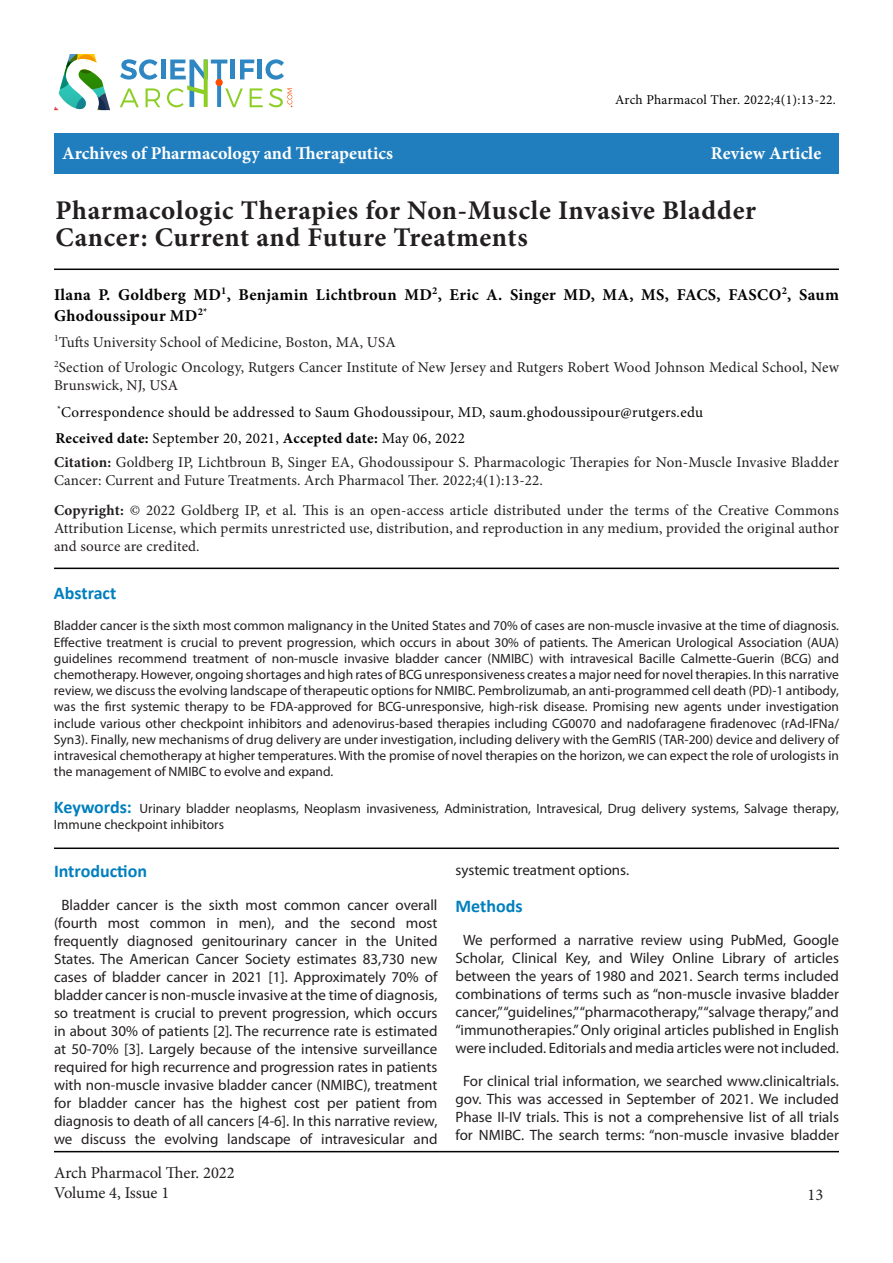
<style>
.page{position:relative;width:893px;height:1263px;background:#fff}
.page>*{position:absolute;margin:0;border:0;box-sizing:border-box;transform-origin:0 0}
.t1{font:700 27px/27px "Minion Pro";letter-spacing:.025em;color:#231f20}
.t2{font:700 18px "Minion Pro";color:#fff}
.t3{font:700 18px "Calibri";color:#007fbe}
.t4{font:700 16.5px/21.6px "Minion Pro";letter-spacing:.02em;color:#040503}
.t5{font:16.5px/19.8px "Minion Pro";letter-spacing:-.005em;color:#231f20}
.t6{font:15px/18px "Myriad Pro";color:#231f20;text-align:center}
.t7{font:15px/18px "Minion Pro";letter-spacing:.01em;color:#231f20}
.t8{font:15px "Minion Pro";letter-spacing:.02em;color:#040503}
.t9{font:13.5px/16.2px "Myriad Pro";color:#231f20;text-align:justify}
.t10{font:13.5px "Minion Pro";letter-spacing:.02em;color:#040503}
.s1{font-weight:700}
.s2{color:#040503}
.s3{font-family:"Calibri";font-weight:700;font-size:18px;color:#007fbe}
</style>
<div class="page">
<div style="left:54px;top:134px;width:785px;height:40px;background:#217ebe"></div>
<svg style="left:120px;top:59px;width:38px;height:21px"></svg>
<hr style="left:161px;top:60px;width:4px;height:19px;background:#2e86c2">
<svg style="left:120px;top:88px;width:19px;height:19px"></svg>
<svg style="left:146px;top:88px;width:14px;height:19px"></svg>
<svg style="left:167px;top:59px;width:125px;height:48px"></svg>
<svg style="left:54px;top:54px;width:56px;height:56px"></svg>
<hr style="left:54px;top:269px;width:785px;height:1px;background:#040503">
<hr style="left:54px;top:568px;width:785px;height:1px;background:#040503">
<hr style="left:54px;top:1151px;width:785px;height:1px;background:#040503">
<hr style="left:54px;top:847px;width:785px;height:2px;background:#040503">
<p class="t10" style="left:615px;top:90px;width:222px">Arch Pharmacol Ther. 2022;4(1):13-22.</p>
<p class="t2" style="left:62px;top:141px;width:332px">Archives of Pharmacology and Therapeutics</p>
<p class="t2" style="left:711px;top:141px;width:112px">Review Article</p>
<p class="t1" style="left:56px;top:197px;width:702px">Pharmacologic Therapies for Non-Muscle Invasive Bladder<br>Cancer: Current and Future Treatments</p>
<p class="t4" style="left:54px;top:283px;width:786px">Ilana P. Goldberg MD<sup>1</sup>, Benjamin Lichtbroun MD<sup>2</sup>, Eric A. Singer MD, MA, MS, FACS, FASCO<sup>2</sup>, Saum<br>Ghodoussipour MD<sup>2*</sup></p>
<p class="t7" style="left:54px;top:333px;width:343px"><sup>1</sup>Tufts University School of Medicine, Boston, MA, USA</p>
<p class="t7" style="left:54px;top:358px;width:786px"><sup>2</sup>Section of Urologic Oncology, Rutgers Cancer Institute of New Jersey and Rutgers Robert Wood Johnson Medical School, New<br>Brunswick, NJ, USA</p>
<p class="t8" style="left:57px;top:402px;width:648px"><sup>*</sup>Correspondence should be addressed to Saum Ghodoussipour, MD, saum.ghodoussipour@rutgers.edu</p>
<p class="t8" style="left:56px;top:428px;width:411px"><span class="s1">Received date:</span> September 20, 2021, <span class="s1">Accepted date:</span> May 06, 2022</p>
<p class="t7" style="left:54px;top:453px;width:786px"><span class="s1">Citation:</span> Goldberg IP, Lichtbroun B, Singer EA, Ghodoussipour S. Pharmacologic Therapies for Non-Muscle Invasive Bladder<br>Cancer: Current and Future Treatments. Arch Pharmacol Ther. 2022;4(1):13-22.</p>
<p class="t7" style="left:54px;top:501px;width:786px;text-align:justify"><span class="s1">Copyright:</span> © 2022 Goldberg IP, et al<span class="s2">.</span> This is an open-access article distributed under the terms of the Creative Commons Attribution License, which permits unrestricted use, distribution, and reproduction in any medium, provided the original author and source are credited.</p>
<p class="t3" style="left:54px;top:580px;width:64px">Abstract</p>
<p class="t9" style="left:54px;top:617px;width:787px">Bladder cancer is the sixth most common malignancy in the United States and 70% of cases are non-muscle invasive at the time of diagnosis.<br>Effective treatment is crucial to prevent progression, which occurs in about 30% of patients. The American Urological Association (AUA) guidelines recommend treatment of non-muscle invasive bladder cancer (NMIBC) with intravesical Bacille Calmette-Guerin (BCG) and chemotherapy. However, ongoing shortages and high rates of BCG unresponsiveness creates a major need for novel therapies. In this narrative review, we discuss the evolving landscape of therapeutic options for NMIBC. Pembrolizumab, an anti-programmed cell death (PD)-1 antibody, was the first systemic therapy to be FDA-approved for BCG-unresponsive, high-risk disease. Promising new agents under investigation include various other checkpoint inhibitors and adenovirus-based therapies including CG0070 and nadofaragene firadenovec (rAd-IFNa/ Syn3). Finally, new mechanisms of drug delivery are under investigation, including delivery with the GemRIS (TAR-200) device and delivery of intravesical chemotherapy at higher temperatures. With the promise of novel therapies on the horizon, we can expect the role of urologists in the management of NMIBC to evolve and expand.</p>
<p class="t9" style="left:54px;top:800px;width:786px"><span class="s3">Keywords:</span> Urinary bladder neoplasms, Neoplasm invasiveness, Administration, Intravesical, Drug delivery systems, Salvage therapy,<br>Immune checkpoint inhibitors</p>
<p class="t3" style="left:54px;top:858px;width:95px">Introduction</p>
<p class="t6" style="left:54px;top:896px;width:385px">Bladder cancer is the sixth most common cancer overall (fourth most common in men), and the second most frequently diagnosed genitourinary cancer in the United States. The American Cancer Society estimates 83,730 new cases of bladder cancer in 2021 [1]. Approximately 70% of bladder cancer is non-muscle invasive at the time of diagnosis, so treatment is crucial to prevent progression, which occurs in about 30% of patients [2]. The recurrence rate is estimated at 50-70% [3]. Largely because of the intensive surveillance required for high recurrence and progression rates in patients with non-muscle invasive bladder cancer (NMIBC), treatment for bladder cancer has the highest cost per patient from diagnosis to death of all cancers [4-6]. In this narrative review, we discuss the evolving landscape of intravesicular and</p>
<p class="t5" style="left:54px;top:1163px;width:182px">Arch Pharmacol Ther. 2022<br>Volume 4, Issue 1</p>
<p class="t6" style="left:455px;top:861px;width:175px">systemic treatment options.</p>
<p class="t3" style="left:455px;top:893px;width:69px">Methods</p>
<p class="t6" style="left:455px;top:930px;width:385px">We performed a narrative review using PubMed, Google Scholar, Clinical Key, and Wiley Online Library of articles between the years of 1980 and 2021. Search terms included combinations of terms such as “non-muscle invasive bladder cancer,” “guidelines,” “pharmacotherapy,” “salvage therapy,” and “immunotherapies.” Only original articles published in English were included. Editorials and media articles were not included.</p>
<p class="t6" style="left:455px;top:1071px;width:385px">For clinical trial information, we searched www.clinicaltrials. gov. This was accessed in September of 2021. We included Phase II-IV trials. This is not a comprehensive list of all trials for NMIBC. The search terms: “non-muscle invasive bladder</p>
<p class="t5" style="left:808px;top:1184px;width:17px">13</p>
</div>
